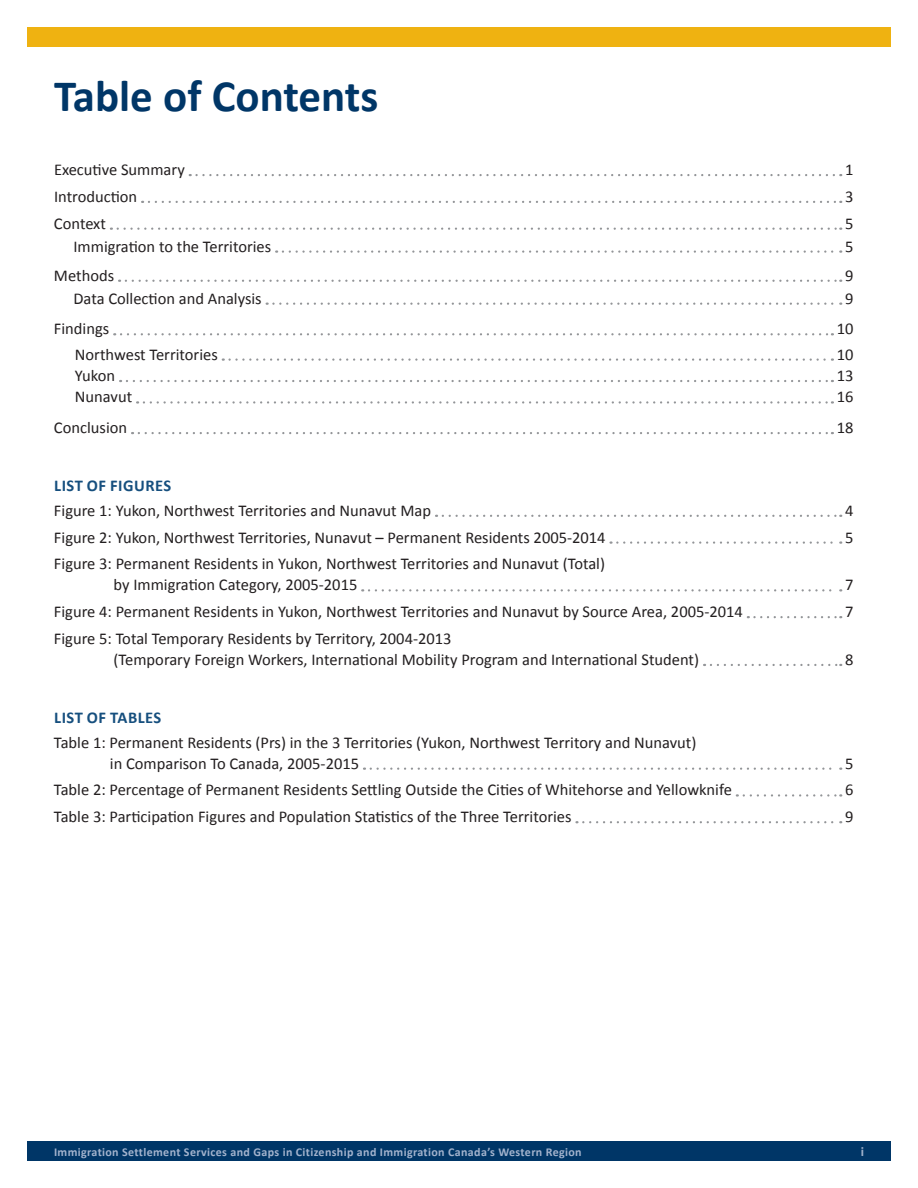
<style>
.page{position:relative;width:918px;height:1188px;background:#fff}
.page>*{position:absolute;margin:0;border:0;box-sizing:border-box;transform-origin:0 0}
.t1{font:700 45px "Calibri";color:#003667}
.t2{font:16.5px/21px "Calibri";color:#231f20}
.t3{font:700 16.5px "Calibri";letter-spacing:.03em;color:#164f7e}
.t4{font:700 13.5px "Calibri";color:#a3b3cd}
.t5{font:700 12px "Calibri";letter-spacing:.03em;color:#a3b3cd}
</style>
<div class="page">
<div style="left:27px;top:1142px;width:864px;height:19px;background:#003667"></div>
<div style="left:27px;top:27px;width:864px;height:19px;background:#efb211"></div>
<svg style="left:190px;top:174px;width:651px;height:2px"></svg>
<svg style="left:149px;top:201px;width:692px;height:2px"></svg>
<svg style="left:118px;top:228px;width:723px;height:2px"></svg>
<svg style="left:283px;top:250px;width:558px;height:3px"></svg>
<svg style="left:126px;top:280px;width:715px;height:2px"></svg>
<svg style="left:267px;top:303px;width:574px;height:2px"></svg>
<svg style="left:121px;top:333px;width:712px;height:2px"></svg>
<svg style="left:230px;top:358px;width:603px;height:3px"></svg>
<svg style="left:127px;top:380px;width:706px;height:2px"></svg>
<svg style="left:144px;top:401px;width:689px;height:3px"></svg>
<svg style="left:139px;top:432px;width:694px;height:2px"></svg>
<svg style="left:443px;top:515px;width:398px;height:2px"></svg>
<svg style="left:611px;top:541px;width:230px;height:3px"></svg>
<svg style="left:369px;top:589px;width:472px;height:3px"></svg>
<svg style="left:748px;top:616px;width:93px;height:2px"></svg>
<svg style="left:711px;top:664px;width:130px;height:2px"></svg>
<svg style="left:371px;top:768px;width:470px;height:2px"></svg>
<svg style="left:744px;top:794px;width:97px;height:3px"></svg>
<svg style="left:583px;top:821px;width:258px;height:2px"></svg>
<h1 class="t1" style="left:54px;top:67px;width:326px">Table of Contents</h1>
<p class="t2" style="left:54px;top:159px;width:132px">Executive Summary</p>
<p class="t2" style="left:845px;top:159px;width:10px">1</p>
<p class="t2" style="left:54px;top:186px;width:85px">Introduction</p>
<p class="t2" style="left:845px;top:186px;width:10px">3</p>
<p class="t2" style="left:54px;top:213px;width:54px">Context</p>
<p class="t2" style="left:845px;top:213px;width:10px">5</p>
<p class="t2" style="left:73px;top:236px;width:199px">Immigration to the Territories</p>
<p class="t2" style="left:845px;top:236px;width:10px">5</p>
<p class="t2" style="left:54px;top:265px;width:62px">Methods</p>
<p class="t2" style="left:845px;top:265px;width:10px">9</p>
<p class="t2" style="left:73px;top:288px;width:190px">Data Collection and Analysis</p>
<p class="t2" style="left:845px;top:288px;width:10px">9</p>
<p class="t2" style="left:54px;top:318px;width:57px">Findings</p>
<p class="t2" style="left:837px;top:318px;width:18px">10</p>
<p class="t2" style="left:75px;top:344px;width:144px">Northwest Territories</p>
<p class="t2" style="left:837px;top:344px;width:18px">10</p>
<p class="t2" style="left:75px;top:365px;width:42px">Yukon</p>
<p class="t2" style="left:837px;top:365px;width:18px">13</p>
<p class="t2" style="left:75px;top:387px;width:59px">Nunavut</p>
<p class="t2" style="left:837px;top:387px;width:18px">16</p>
<p class="t2" style="left:54px;top:417px;width:75px">Conclusion</p>
<p class="t2" style="left:837px;top:417px;width:18px">18</p>
<p class="t3" style="left:54px;top:475px;width:66px">List of Figur</p>
<p class="t3" style="left:155px;top:475px;width:16px">es</p>
<p class="t2" style="left:54px;top:500px;width:379px">Figure 1: Yukon, Northwest Territories and Nunavut Map</p>
<p class="t2" style="left:845px;top:500px;width:10px">4</p>
<p class="t2" style="left:54px;top:527px;width:553px">Figure 2: Yukon, Northwest Territories, Nunavut – Permanent Residents 2005-2014</p>
<p class="t2" style="left:845px;top:527px;width:10px">5</p>
<p class="t2" style="left:114px;top:553px;width:493px;text-indent:-60px">Figure 3: Permanent Residents in Yukon, Northwest Territories and Nunavut (Total) by Immigration Category, 2005-2015</p>
<p class="t2" style="left:845px;top:574px;width:10px">7</p>
<p class="t2" style="left:54px;top:601px;width:690px">Figure 4: Permanent Residents in Yukon, Northwest Territories and Nunavut by Source Area, 2005-2014</p>
<p class="t2" style="left:845px;top:601px;width:10px">7</p>
<p class="t2" style="left:114px;top:628px;width:587px;text-indent:-60px">Figure 5: Total Temporary Residents by Territory, 2004-2013<br>(Temporary Foreign Workers, International Mobility Program and International Student)</p>
<p class="t2" style="left:845px;top:649px;width:10px">8</p>
<p class="t3" style="left:54px;top:707px;width:107px">List of Tables</p>
<p class="t2" style="left:110px;top:732px;width:588px;text-indent:-56px">Table 1: Permanent Residents (Prs) in the 3 Territories (Yukon, Northwest Territory and Nunavut) in Comparison To Canada, 2005-2015</p>
<p class="t2" style="left:845px;top:753px;width:10px">5</p>
<p class="t2" style="left:54px;top:780px;width:679px">Table 2: Percentage of Permanent Residents Settling Outside the Cities of Whitehorse and Yellowknife</p>
<p class="t2" style="left:845px;top:780px;width:10px">6</p>
<p class="t2" style="left:54px;top:806px;width:519px">Table 3: Participation Figures and Population Statistics of the Three Territories</p>
<p class="t2" style="left:845px;top:806px;width:10px">9</p>
<p class="t5" style="left:54px;top:1144px;width:529px">Immigration Settlement Services and Gaps in Citizenship and Immigration Canada’s Western Region</p>
<p class="t4" style="left:861px;top:1143px;width:5px">i</p>
</div>
